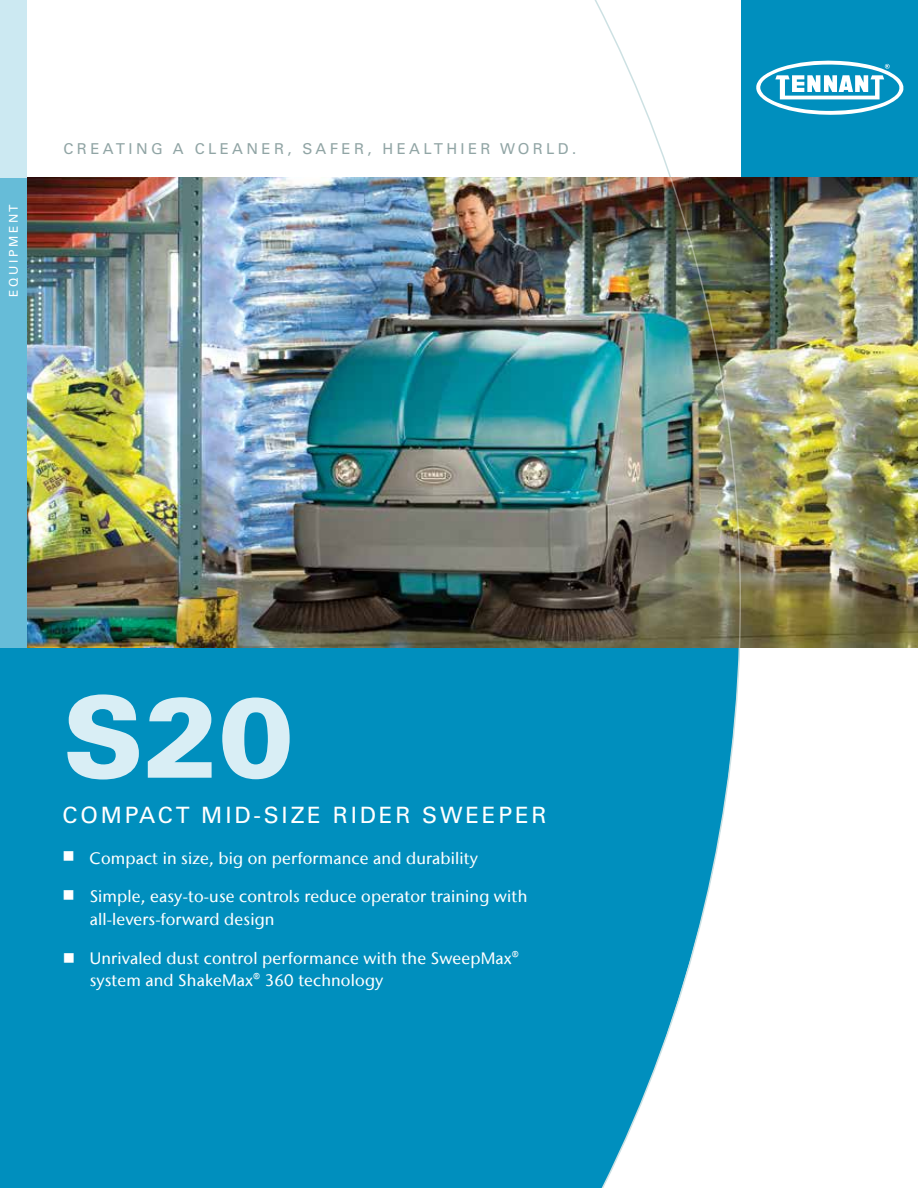
<style>
.page{position:relative;width:918px;height:1188px;background:#fff}
.page>*{position:absolute;margin:0;border:0;box-sizing:border-box;transform-origin:0 0}
.t1{font:900 112.5px "Univers LT Std";color:#d9eef5}
.t2{font:22.5px "Univers LT Std";letter-spacing:.125em;color:#fff}
.t3{font:500 16.5px/22.5px "Stone Sans IIITC Com";letter-spacing:.01em;color:#fff}
.t4{font:15px "Univers LT Std";letter-spacing:.225em;color:#91a5a5}
.t5{font:12px "Univers LT Std";letter-spacing:.225em;color:#fff}
</style>
<div class="page">
<div style="left:741px;top:0;width:177px;height:177px;background:#008fbe"></div>
<svg style="left:756px;top:60px;width:148px;height:55px"></svg>
<div style="left:0;top:648px;width:918px;height:540px;background:#008fbe"></div>
<div style="left:742px;top:648px;width:176px;height:540px;background:#fff"></div>
<svg style="left:594px;top:0;width:148px;height:1188px"></svg>
<img style="left:27px;top:177px;width:891px;height:471px">
<div style="left:0;top:177px;width:27px;height:471px;background:#66bcd8"></div>
<div style="left:0;top:0;width:27px;height:177px;background:#cce9f2"></div>
<img style="left:669px;top:176px;width:73px;height:474px">
<p class="t5" style="left:6px;top:297px;width:95px;rotate:-90deg">EQUIPMENT</p>
<p class="t4" style="left:64px;top:139px;width:514px">CREATING A CLEANER, SAFER, HEALTHIER WORLD.</p>
<h1 class="t1" style="left:63px;top:667px;width:233px">S20</h1>
<h2 class="t2" style="left:63px;top:802px;width:485px">COMPACT MID-SIZE RIDER SWEEPER</h2>
<p class="t3" style="left:63px;top:846px;width:417px">■ Compact in size, big on performance and durability</p>
<p class="t3" style="left:90px;top:885px;width:439px;text-indent:-27px">■ Simple, easy-to-use controls reduce operator training with all-levers-forward design</p>
<p class="t3" style="left:90px;top:946px;width:431px;text-indent:-27px">■ Unrivaled dust control performance with the SweepMax® system and ShakeMax® 360 technology</p>
</div>
